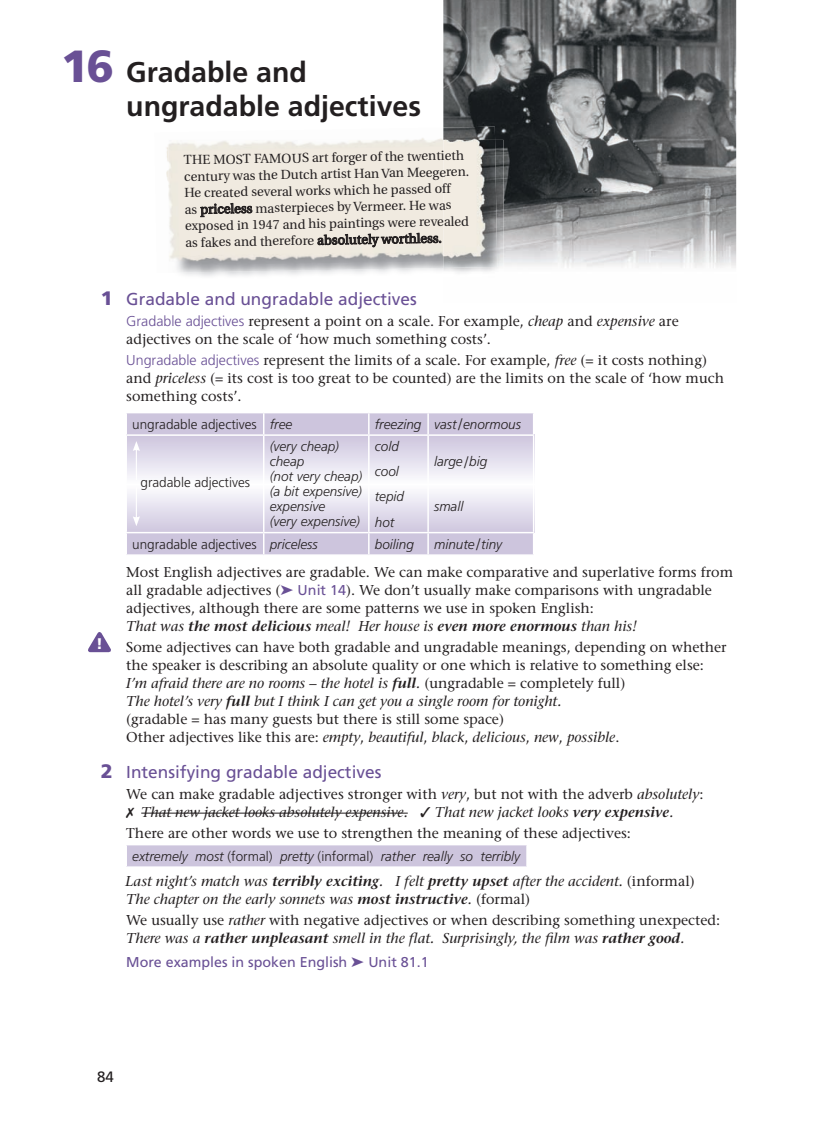
<style>
.page{position:relative;width:828px;height:1125px;background:#fff}
.page>*{position:absolute;margin:0;border:0;box-sizing:border-box;transform-origin:0 0}
.t1{font:700 28.5px/34.5px "Frutiger";color:#231f20}
.t2{font:17.25px "Frutiger";color:#695095}
.t3{font:900 15.3px "Frutiger";color:#fff}
.t4{font:15px "Frutiger";color:#231f20}
.t5{font:14.25px/18px "Stone Serif";color:#231f20}
.t6{font:italic 14.25px/18px "Stone Serif";color:#231f20}
.t7{font:14.25px "Frutiger";color:#695095}
.t8{font:italic 300 13.5px/15px "Frutiger";color:#231f20}
.t9{font:300 13.5px "Frutiger";color:#231f20}
.t10{font:13.2px/16.5px "Utopia";color:#231f20}
.s1{font-weight:900;font-size:45px;color:#695095}
.s2{font-weight:900;font-size:19.5px}
.s3{font-family:"Frutiger";font-weight:300;color:#695095}
.s4{font-style:italic}
.s5{font-style:normal;font-size:16.5px}
.s6{color:#695095}
.s7{font-family:"Frutiger";color:#695095}
.s8{font-weight:600;font-style:italic}
.s9{font-style:normal}
.s10{font-weight:600}
</style>
<div class="page">
<img style="left:443px;top:0;width:293px;height:268px">
<svg style="left:127px;top:413px;width:136px;height:141px"></svg>
<svg style="left:264px;top:413px;width:268px;height:141px"></svg>
<svg style="left:368px;top:413px;width:1px;height:21px"></svg>
<hr style="left:427px;top:413px;width:2px;height:21px;background:#fff">
<hr style="left:125px;top:434px;width:139px;height:2px;background:#fff">
<hr style="left:264px;top:434px;width:105px;height:2px;background:#fff">
<hr style="left:369px;top:434px;width:59px;height:2px;background:#fff">
<hr style="left:368px;top:436px;width:1px;height:96px;background:#fff">
<hr style="left:428px;top:434px;width:106px;height:2px;background:#fff">
<hr style="left:427px;top:436px;width:2px;height:96px;background:#fff">
<hr style="left:125px;top:532px;width:139px;height:1px;background:#fff">
<hr style="left:264px;top:532px;width:105px;height:1px;background:#fff">
<hr style="left:369px;top:532px;width:59px;height:1px;background:#fff">
<svg style="left:368px;top:533px;width:1px;height:21px"></svg>
<hr style="left:428px;top:532px;width:106px;height:1px;background:#fff">
<hr style="left:427px;top:533px;width:2px;height:21px;background:#fff">
<svg style="left:88px;top:632px;width:23px;height:21px"></svg>
<hr style="left:141px;top:813px;width:266px;height:1px;background:#231f20">
<div style="left:126px;top:845px;width:401px;height:22px;background:#cdc5dd"></div>
<hr style="left:125px;top:845px;width:2px;height:21px;background:#fff">
<svg style="left:526px;top:845px;width:1px;height:21px"></svg>
<hr style="left:125px;top:866px;width:402px;height:2px;background:#fff">
<hr style="left:136px;top:487px;width:1px;height:32px;background:#fff">
<svg style="left:133px;top:516px;width:7px;height:10px"></svg>
<hr style="left:136px;top:449px;width:1px;height:31px;background:#fff">
<svg style="left:133px;top:441px;width:7px;height:10px"></svg>
<img style="left:443px;top:140px;width:60px;height:133px">
<img style="left:443px;top:127px;width:52px;height:13px">
<img style="left:169px;top:140px;width:274px;height:133px">
<img style="left:443px;top:140px;width:54px;height:128px">
<svg style="left:200px;top:140px;width:52px;height:138px;background:#e1ddd5"></svg>
<svg style="left:317px;top:165px;width:124px;height:111px;background:#dedad2"></svg>
<h1 class="t1" style="left:126px;top:55px;width:296px;text-indent:-65px"><span class="s1">16</span> Gradable and ungradable adjectives</h1>
<p class="t10" style="left:184px;top:152px;width:286px;rotate:-1deg">TH E M O ST FAM O U S art forger of the twentieth century was the D utch artist H an Van M eegeren.<br>H e created several works which he passed off<br>as priceless masterpieces by Vermeer. H e was exposed in 1947 and his paintings were revealed as fakes and therefore absolutely worthless.</p>
<p class="t2" style="left:101px;top:289px;width:317px"><span class="s2">1</span> Gradable and ungradable adjectives</p>
<p class="t5" style="left:126px;top:312px;width:554px"><span class="s3">gradable adjectives</span> represent a point on a scale. For example, <span class="s4">cheap</span> and <span class="s4">expensive</span> are adjectives on the scale of ‘how much something costs’.</p>
<p class="t5" style="left:126px;top:351px;width:599px"><span class="s3">ungradable adjectives</span> represent the limits of a scale. For example, <span class="s4">free</span> (= it costs nothing) and <span class="s4">priceless</span> (= its cost is too great to be counted) are the limits on the scale of ‘how much something costs’.</p>
<p class="t9" style="left:132px;top:416px;width:161px">ungradable adjectives <span class="s4">free</span></p>
<p class="t8" style="left:375px;top:417px;width:148px">freezing vast <span class="s5">/</span>enormous</p>
<p class="t9" style="left:140px;top:475px;width:111px">gradable adjectives</p>
<p class="t8" style="left:270px;top:439px;width:94px">(very cheap) cheap<br>(not very cheap) (a bit expensive) expensive<br>(very expensive)</p>
<p class="t8" style="left:375px;top:433px;width:31px;line-height:25.3px">cold cool tepid hot</p>
<p class="t8" style="left:434px;top:454px;width:55px">large <span class="s5">/</span>big</p>
<p class="t8" style="left:434px;top:499px;width:31px">small</p>
<p class="t9" style="left:132px;top:536px;width:187px">ungradable adjectives <span class="s4">priceless</span></p>
<p class="t8" style="left:375px;top:537px;width:41px">boiling</p>
<p class="t8" style="left:434px;top:537px;width:70px">minute <span class="s5">/</span>tiny</p>
<p class="t5" style="left:126px;top:563px;width:608px">Most English adjectives are gradable. We can make comparative and superlative forms from all gradable adjectives (<span class="s6">➤</span> <span class="s7">Unit 14</span>). We don’t usually make comparisons with ungradable adjectives, although there are some patterns we use in spoken English:<br><span class="s4">That was</span> <span class="s8">the most delicious</span> <span class="s4">meal! Her house is</span> <span class="s8">even more enormous</span> <span class="s4">than his!</span></p>
<p class="t3" style="left:96px;top:634px;width:8px">!</p>
<p class="t5" style="left:126px;top:638px;width:602px">Some adjectives can have both gradable and ungradable meanings, depending on whether the speaker is describing an absolute quality or one which is relative to something else:<br><span class="s4">I’m afraid there are no rooms – the hotel is</span> <span class="s8">full</span><span class="s4">.</span> (ungradable = completely full)<br><span class="s4">The hotel’s very</span> <span class="s8">full</span> <span class="s4">but I think I can get you a single room for tonight.<br></span>(gradable = has many guests but there is still some space)<br>Other adjectives like this are: <span class="s4">empty</span>, <span class="s4">beautiful</span>, <span class="s4">black</span>, <span class="s4">delicious</span>, <span class="s4">new</span>, <span class="s4">possible</span>.</p>
<p class="t2" style="left:101px;top:762px;width:282px"><span class="s2">2</span> Intensifying gradable adjectives</p>
<p class="t6" style="left:126px;top:785px;width:578px"><span class="s9">We can make gradable adjectives stronger with</span> very<span class="s9">, but not with the adverb</span> absolutely<span class="s9">: </span>✗ That new jacket looks absolutely expensive. ✓ That new jacket looks <span class="s10">very expensive</span>.</p>
<p class="t5" style="left:126px;top:824px;width:506px">There are other words we use to strengthen the meaning of these adjectives:</p>
<p class="t8" style="left:132px;top:849px;width:389px">extremely most <span class="s9">(formal)</span> pretty <span class="s9">(informal)</span> rather really so terribly</p>
<p class="t6" style="left:125px;top:872px;width:570px">Last night’s match was <span class="s10">terribly exciting</span>. I felt <span class="s10">pretty upset</span> after the accident. <span class="s9">(informal)<br></span>The chapter on the early sonnets was <span class="s10">most instructive</span>. <span class="s9">(formal)</span></p>
<p class="t5" style="left:126px;top:911px;width:595px">We usually use <span class="s4">rather</span> with negative adjectives or when describing something unexpected:<br><span class="s4">There was a</span> <span class="s8">rather unpleasant</span> <span class="s4">smell in the flat. Surprisingly, the film was</span> <span class="s8">rather good</span><span class="s4">.</span></p>
<p class="t7" style="left:126px;top:954px;width:304px">More examples in spoken English ➤ Unit 81.1</p>
<p class="t4" style="left:97px;top:1068px;width:18px">84</p>
</div>
